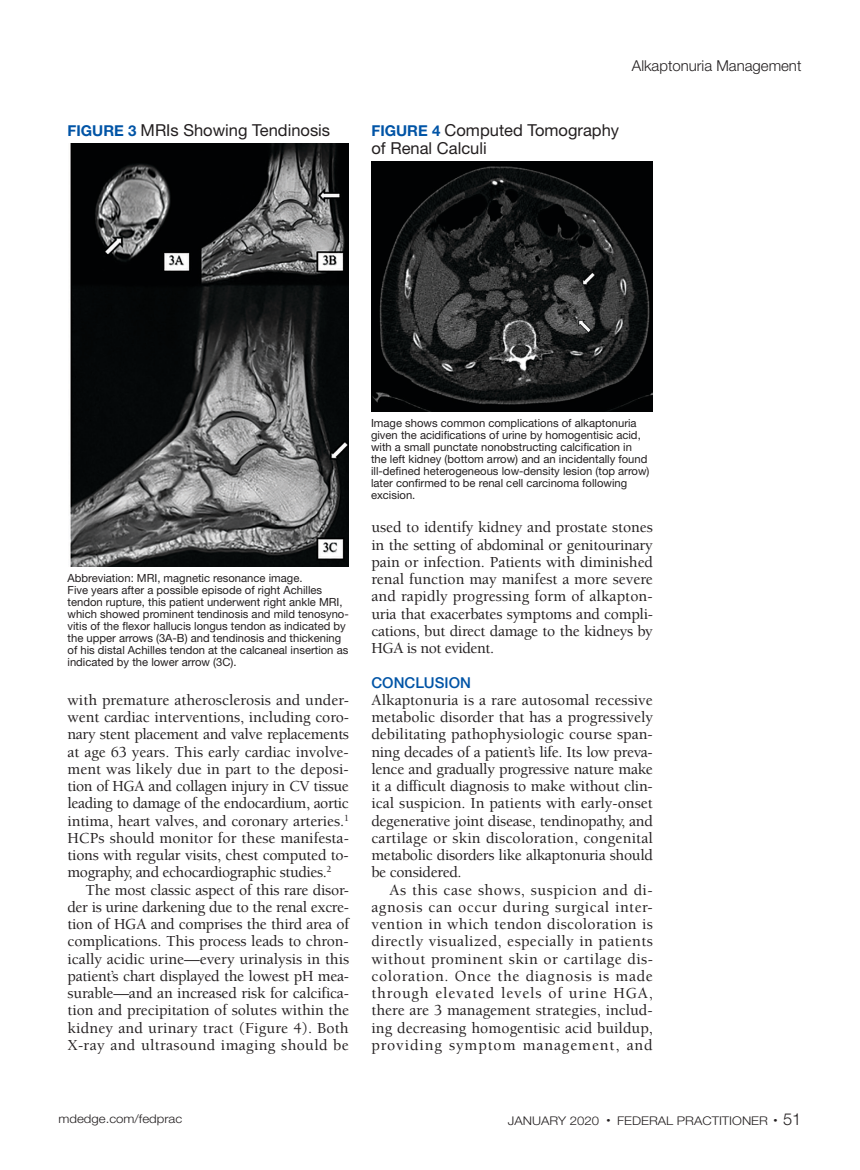
<style>
.page{position:relative;width:860px;height:1170px;background:#fff}
.page>*{position:absolute;margin:0;border:0;box-sizing:border-box;transform-origin:0 0}
.t1{font:16.5px/18px "Helvetica Neue LT Std";color:#231f20}
.t2{font:500 15.75px/17.2px "Berkeley Std";letter-spacing:-.02em;color:#231f20;text-align:justify}
.t3{font:300 15px "Helvetica Neue LT Std";color:#231f20}
.t4{font:500 15px "Helvetica Neue LT Std";color:#0054a6}
.t5{font:300 12px "Helvetica Neue LT Std";color:#231f20;scale:1.1 1}
.t6{font:11.25px/12px "Helvetica Neue LT Std";color:#231f20}
.s1{font-weight:700;font-size:15px;color:#0054a6}
.s2{font-size:16.5px}
</style>
<div class="page">
<img style="left:70px;top:143px;width:279px;height:424px">
<img style="left:371px;top:162px;width:281px;height:249px">
<p class="t1" style="left:68px;top:121px;width:264px"><span class="s1">FIGURE 3</span> MRIs Showing Tendinosis</p>
<p class="t3" style="left:632px;top:56px;width:171px">Alkaptonuria Management</p>
<p class="t1" style="left:371px;top:121px;width:249px"><span class="s1">FIGURE 4</span> Computed Tomography of Renal Calculi</p>
<p class="t6" style="left:68px;top:572px;width:283px">Abbreviation: MRI, magnetic resonance image.<br>Five years after a possible episode of right Achilles tendon rupture, this patient underwent right ankle MRI, which showed prominent tendinosis and mild tenosyno&shy;vitis of the flexor hallucis longus tendon as indicated by the upper arrows (3A-B) and tendinosis and thickening of his distal Achilles tendon at the calcaneal insertion as indicated by the lower arrow (3C).</p>
<p class="t2" style="left:68px;top:692px;width:283px">with premature atherosclerosis and under&shy;went cardiac interventions, including coro&shy;nary stent placement and valve replacements at age 63 years. This early cardiac involve&shy;ment was likely due in part to the deposi&shy;tion of HGA and collagen injury in CV tissue leading to damage of the endocardium, aortic intima, heart valves, and coronary arteries.<sup>1<br></sup>HCPs should monitor for these manifesta&shy;tions with regular visits, chest computed to&shy;mography, and echocardiographic studies.<sup>2</sup></p>
<p class="t2" style="left:68px;top:881px;width:283px;text-indent:18px">The most classic aspect of this rare disor&shy;der is urine darkening due to the renal excre&shy;tion of HGA and comprises the third area of complications. This process leads to chron&shy;ically acidic urine—every urinalysis in this patient’s chart displayed the lowest pH mea&shy;surable—and an increased risk for calcifica&shy;tion and precipitation of solutes within the kidney and urinary tract (Figure 4). Both X-ray and ultrasound imaging should be</p>
<p class="t6" style="left:371px;top:417px;width:280px">Image shows common complications of alkaptonuria given the acidifications of urine by homogentisic acid, with a small punctate nonobstructing calcification in the left kidney (bottom arrow) and an incidentally found ill-defined heterogeneous low-density lesion (top arrow) later confirmed to be renal cell carcinoma following excision.</p>
<p class="t2" style="left:371px;top:519px;width:283px">used to identify kidney and prostate stones in the setting of abdominal or genitourinary pain or infection. Patients with diminished renal function may manifest a more severe and rapidly progressing form of alkapton&shy;uria that exacerbates symptoms and compli&shy;cations, but direct damage to the kidneys by HGA is not evident.</p>
<p class="t4" style="left:371px;top:673px;width:101px">CONCLUSION</p>
<p class="t2" style="left:371px;top:692px;width:283px">Alkaptonuria is a rare autosomal recessive metabolic disorder that has a progressively debilitating pathophysiologic course span&shy;ning decades of a patient’s life. Its low preva&shy;lence and gradually progressive nature make it a difficult diagnosis to make without clin&shy;ical suspicion. In patients with early-onset degenerative joint disease, tendinopathy, and cartilage or skin discoloration, congenital metabolic disorders like alkaptonuria should be considered.</p>
<p class="t2" style="left:371px;top:881px;width:283px;text-indent:18px">As this case shows, suspicion and di&shy;agnosis can occur during surgical inter&shy;vention in which tendon discoloration is directly visualized, especially in patients without prominent skin or cartilage dis&shy;coloration. Once the diagnosis is made through elevated levels of urine HGA, there are 3 management strategies, includ&shy;ing decreasing homogentisic acid buildup, providing symptom management, and</p>
<p class="t5" style="left:58px;top:1111px;width:114px">mdedge.com/fedprac</p>
<p class="t5" style="left:508px;top:1113px;width:268px">JANUARY 2020 <sup>•</sup> FEDERAL PRACTITIONER <sup>•</sup> <span class="s2">51</span></p>
</div>
